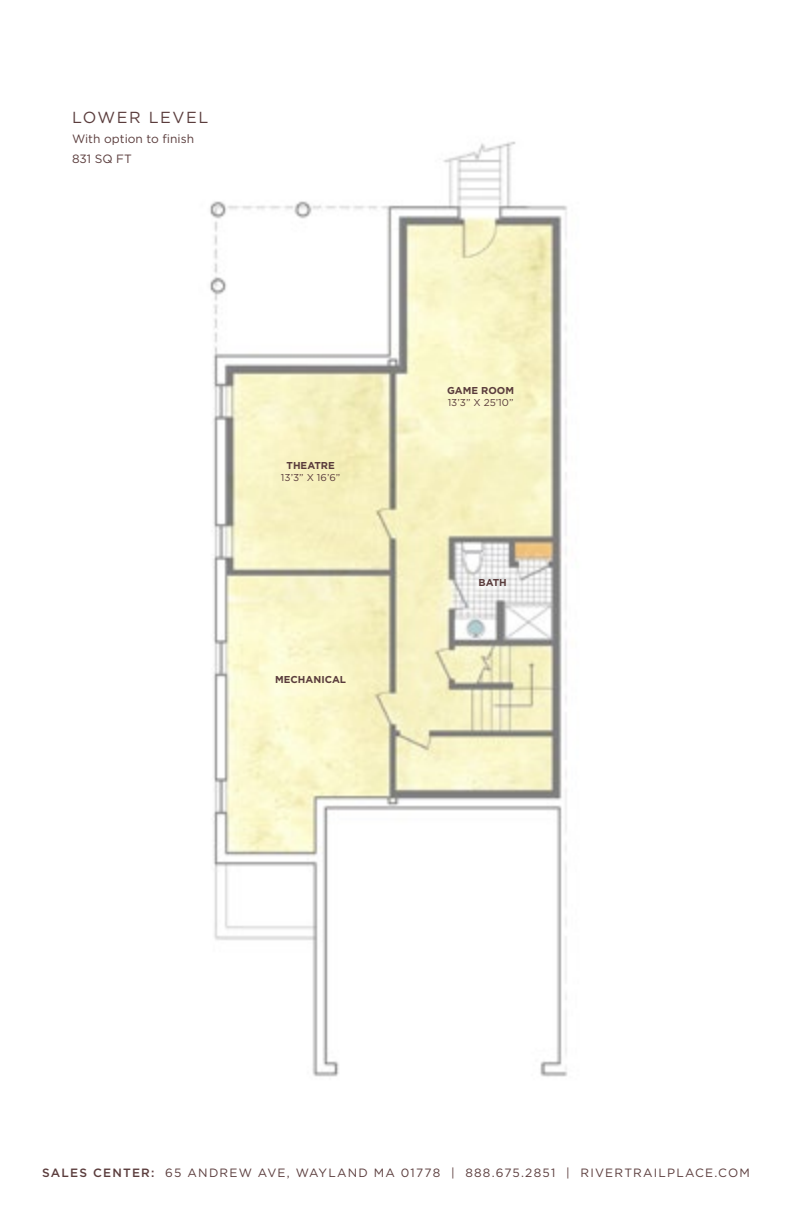
<style>
.page{position:relative;width:792px;height:1224px;background:#fff}
.page>*{position:absolute;margin:0;border:0;box-sizing:border-box;transform-origin:0 0}
.t1{font:16px "Gotham";letter-spacing:.1em;color:#5a3c3c}
.t2{font:12px "Gotham";letter-spacing:.1em;color:#5a3c3c}
.t3{font:12px/20px "Gotham";color:#5a3c3c}
.t4{font:700 10px "Gotham";color:#5a3c3c}
.t5{font:10px "Gotham";color:#5a3c3c}
.s1{font-weight:500}
</style>
<div class="page">
<img style="left:210px;top:141px;width:358px;height:936px">
<h1 class="t1" style="left:72px;top:107px;width:138px">LOWER LEVEL</h1>
<p class="t3" style="left:72px;top:128px;width:124px">With option to finish<br>831 SQ FT</p>
<p class="t4" style="left:287px;top:459px;width:50px">THEATRE</p>
<p class="t5" style="left:281px;top:471px;width:61px">13’3” X 16’6”</p>
<p class="t4" style="left:275px;top:673px;width:72px">MECHANICAL</p>
<p class="t4" style="left:447px;top:384px;width:69px">GAME ROOM</p>
<p class="t5" style="left:448px;top:396px;width:67px">13’3” X 25’10”</p>
<p class="t4" style="left:479px;top:576px;width:30px">BATH</p>
<p class="t2" style="left:42px;top:1166px;width:709px"><span class="s1">SALES CENTER:</span> 65 ANDREW AVE, WAYLAND MA 01778 | 888.675.2851 | RIVERTRAILPLACE.COM</p>
</div>
